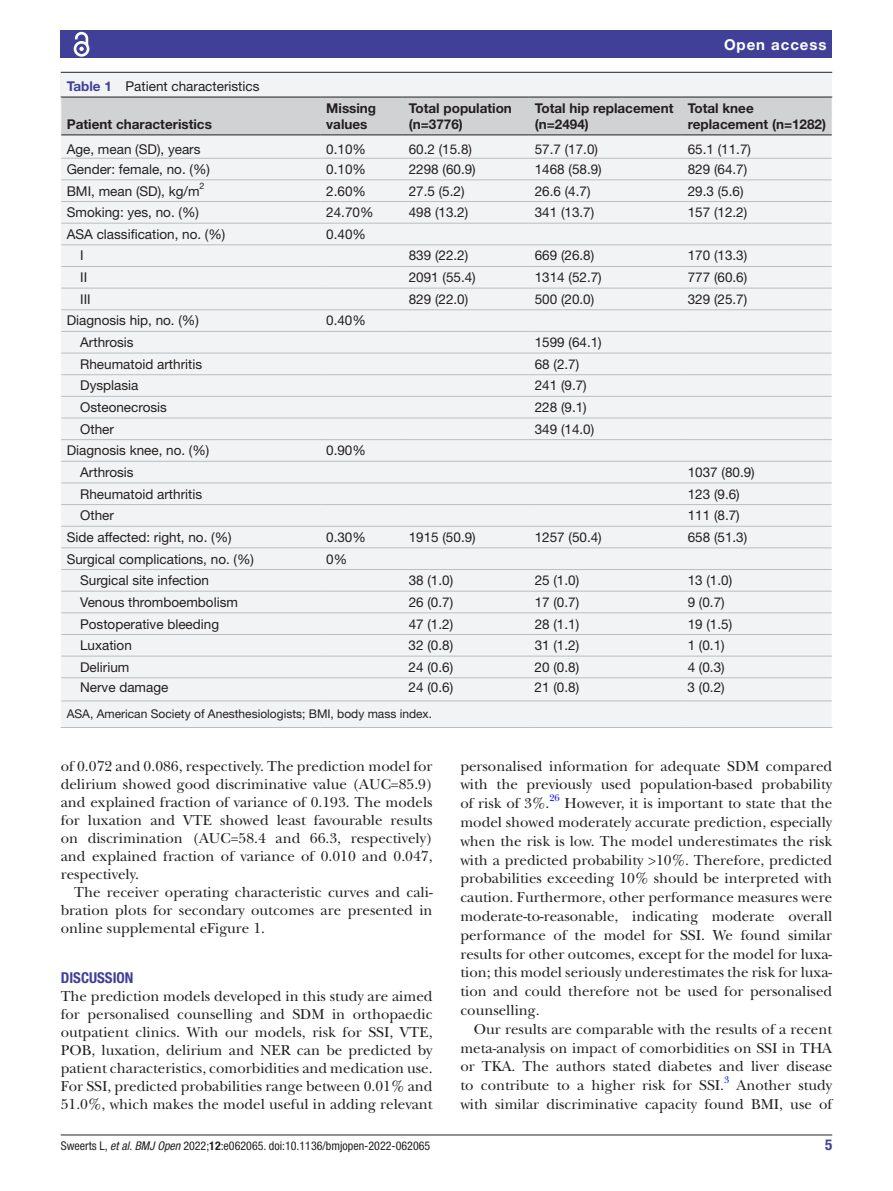
<style>
.page{position:relative;width:893px;height:1191px;background:#fff}
.page>*{position:absolute;margin:0;border:0;box-sizing:border-box;transform-origin:0 0}
.t1{font:15px/18.8px "New Baskerville";color:#231f20;text-align:justify}
.t2{font:700 condensed 15px "Helvetica Neue LT Std";color:#414099}
.t3{font:700 15px "Helvetica Neue LT Std";letter-spacing:.065em;color:#fff}
.t4{font:13.5px "Helvetica Neue LT Std";color:#231f20}
.t5{font:700 13.5px/16.2px "Helvetica Neue LT Std";color:#231f20}
.t6{font:condensed 12px "Helvetica Neue LT Std";color:#231f20}
.t7{font:12px "Helvetica Neue LT Std";color:#231f20}
.t8{font:9.9px "New Baskerville";color:#00f}
.t9{font:9px "Helvetica Neue LT Std";color:#231f20}
.s1{font-weight:700;color:#414099}
.s2{font-style:italic}
.s3{font-weight:700}
</style>
<div class="page">
<hr style="left:61px;top:1134px;width:771px;height:1px;background:#231f20">
<div style="left:61px;top:31px;width:771px;height:27px;background:#414099"></div>
<svg style="left:73px;top:31px;width:17px;height:26px"></svg>
<div style="left:61px;top:73px;width:771px;height:654px;background:#f2f3f4"></div>
<hr style="left:61px;top:72px;width:771px;height:1px;background:#231f20">
<hr style="left:61px;top:727px;width:259px;height:1px;background:#bcbdc0">
<hr style="left:320px;top:727px;width:83px;height:1px;background:#bcbdc0">
<hr style="left:403px;top:727px;width:126px;height:1px;background:#bcbdc0">
<hr style="left:529px;top:727px;width:153px;height:1px;background:#bcbdc0">
<hr style="left:682px;top:727px;width:150px;height:1px;background:#bcbdc0">
<svg style="left:60px;top:97px;width:773px;height:605px"></svg>
<p class="t4" style="left:67px;top:78px;width:194px"><span class="s1">Table 1</span> Patient characteristics</p>
<p class="t5" style="left:67px;top:116px;width:147px">Patient characteristics</p>
<p class="t3" style="left:724px;top:35px;width:104px">Open access</p>
<p class="t5" style="left:326px;top:99px;width:51px">Missing values</p>
<p class="t5" style="left:409px;top:99px;width:105px">Total population (n=3776)</p>
<p class="t5" style="left:535px;top:99px;width:140px">Total hip replacement (n=2494)</p>
<p class="t5" style="left:688px;top:99px;width:140px">Total knee replacement (n=1282)</p>
<p class="t4" style="left:67px;top:141px;width:135px">Age, mean (SD), years</p>
<p class="t4" style="left:326px;top:141px;width:41px">0.10%</p>
<p class="t4" style="left:409px;top:141px;width:65px">60.2 (15.8)</p>
<p class="t4" style="left:535px;top:141px;width:65px">57.7 (17.0)</p>
<p class="t4" style="left:688px;top:141px;width:65px">65.1 (11.7)</p>
<p class="t4" style="left:67px;top:161px;width:145px">Gender: female, no. (%)</p>
<p class="t4" style="left:326px;top:161px;width:41px">0.10%</p>
<p class="t4" style="left:409px;top:161px;width:69px">2298 (60.9)</p>
<p class="t4" style="left:535px;top:161px;width:69px">1468 (58.9)</p>
<p class="t4" style="left:688px;top:161px;width:61px">829 (64.7)</p>
<p class="t4" style="left:67px;top:183px;width:134px">BMI, mean (SD), kg/m</p>
<p class="t9" style="left:200px;top:181px;width:6px">2</p>
<p class="t4" style="left:326px;top:183px;width:41px">2.60%</p>
<p class="t4" style="left:409px;top:183px;width:57px">27.5 (5.2)</p>
<p class="t4" style="left:535px;top:183px;width:57px">26.6 (4.7)</p>
<p class="t4" style="left:688px;top:183px;width:57px">29.3 (5.6)</p>
<p class="t4" style="left:67px;top:204px;width:134px">Smoking: yes, no. (%)</p>
<p class="t4" style="left:326px;top:204px;width:49px">24.70%</p>
<p class="t4" style="left:409px;top:204px;width:61px">498 (13.2)</p>
<p class="t4" style="left:535px;top:204px;width:61px">341 (13.7)</p>
<p class="t4" style="left:688px;top:204px;width:61px">157 (12.2)</p>
<p class="t4" style="left:67px;top:226px;width:160px">ASA classification, no. (%)</p>
<p class="t4" style="left:326px;top:226px;width:41px">0.40%</p>
<p class="t4" style="left:80px;top:248px;width:5px">I</p>
<p class="t4" style="left:409px;top:248px;width:61px">839 (22.2)</p>
<p class="t4" style="left:535px;top:248px;width:61px">669 (26.8)</p>
<p class="t4" style="left:688px;top:248px;width:61px">170 (13.3)</p>
<p class="t4" style="left:80px;top:269px;width:8px">II</p>
<p class="t4" style="left:409px;top:269px;width:69px">2091 (55.4)</p>
<p class="t4" style="left:535px;top:269px;width:69px">1314 (52.7)</p>
<p class="t4" style="left:688px;top:269px;width:61px">777 (60.6)</p>
<p class="t4" style="left:80px;top:291px;width:12px">III</p>
<p class="t4" style="left:409px;top:291px;width:61px">829 (22.0)</p>
<p class="t4" style="left:535px;top:291px;width:61px">500 (20.0)</p>
<p class="t4" style="left:688px;top:291px;width:61px">329 (25.7)</p>
<p class="t4" style="left:67px;top:312px;width:134px">Diagnosis hip, no. (%)</p>
<p class="t4" style="left:326px;top:312px;width:41px">0.40%</p>
<p class="t4" style="left:80px;top:334px;width:55px">Arthrosis</p>
<p class="t4" style="left:535px;top:334px;width:69px">1599 (64.1)</p>
<p class="t4" style="left:80px;top:356px;width:124px">Rheumatoid arthritis</p>
<p class="t4" style="left:535px;top:356px;width:46px">68 (2.7)</p>
<p class="t4" style="left:80px;top:377px;width:60px">Dysplasia</p>
<p class="t4" style="left:535px;top:377px;width:54px">241 (9.7)</p>
<p class="t4" style="left:80px;top:399px;width:88px">Osteonecrosis</p>
<p class="t4" style="left:535px;top:399px;width:54px">228 (9.1)</p>
<p class="t4" style="left:80px;top:421px;width:35px">Other</p>
<p class="t4" style="left:535px;top:421px;width:61px">349 (14.0)</p>
<p class="t4" style="left:67px;top:442px;width:144px">Diagnosis knee, no. (%)</p>
<p class="t4" style="left:326px;top:442px;width:41px">0.90%</p>
<p class="t4" style="left:80px;top:464px;width:55px">Arthrosis</p>
<p class="t4" style="left:688px;top:464px;width:69px">1037 (80.9)</p>
<p class="t4" style="left:80px;top:486px;width:124px">Rheumatoid arthritis</p>
<p class="t4" style="left:688px;top:486px;width:54px">123 (9.6)</p>
<p class="t4" style="left:80px;top:507px;width:35px">Other</p>
<p class="t4" style="left:688px;top:507px;width:54px">111 (8.7)</p>
<p class="t4" style="left:67px;top:529px;width:167px">Side affected: right, no. (%)</p>
<p class="t4" style="left:326px;top:529px;width:41px">0.30%</p>
<p class="t4" style="left:409px;top:529px;width:69px">1915 (50.9)</p>
<p class="t4" style="left:535px;top:529px;width:69px">1257 (50.4)</p>
<p class="t4" style="left:688px;top:529px;width:61px">658 (51.3)</p>
<p class="t4" style="left:67px;top:550px;width:189px">Surgical complications, no. (%)</p>
<p class="t4" style="left:326px;top:550px;width:23px">0%</p>
<p class="t4" style="left:80px;top:572px;width:130px">Surgical site infection</p>
<p class="t4" style="left:409px;top:572px;width:46px">38 (1.0)</p>
<p class="t4" style="left:535px;top:572px;width:46px">25 (1.0)</p>
<p class="t4" style="left:688px;top:572px;width:46px">13 (1.0)</p>
<p class="t4" style="left:80px;top:594px;width:159px">Venous thromboembolism</p>
<p class="t4" style="left:409px;top:594px;width:46px">26 (0.7)</p>
<p class="t4" style="left:535px;top:594px;width:46px">17 (0.7)</p>
<p class="t4" style="left:688px;top:594px;width:39px">9 (0.7)</p>
<p class="t4" style="left:80px;top:615px;width:141px">Postoperative bleeding</p>
<p class="t4" style="left:409px;top:615px;width:46px">47 (1.2)</p>
<p class="t4" style="left:535px;top:615px;width:46px">28 (1.1)</p>
<p class="t4" style="left:688px;top:615px;width:46px">19 (1.5)</p>
<p class="t4" style="left:80px;top:637px;width:53px">Luxation</p>
<p class="t4" style="left:409px;top:637px;width:46px">32 (0.8)</p>
<p class="t4" style="left:535px;top:637px;width:46px">31 (1.2)</p>
<p class="t4" style="left:688px;top:637px;width:39px">1 (0.1)</p>
<p class="t4" style="left:80px;top:659px;width:51px">Delirium</p>
<p class="t4" style="left:409px;top:659px;width:46px">24 (0.6)</p>
<p class="t4" style="left:535px;top:659px;width:46px">20 (0.8)</p>
<p class="t4" style="left:688px;top:659px;width:39px">4 (0.3)</p>
<p class="t4" style="left:80px;top:679px;width:90px">Nerve damage</p>
<p class="t4" style="left:409px;top:679px;width:46px">24 (0.6)</p>
<p class="t4" style="left:535px;top:679px;width:46px">21 (0.8)</p>
<p class="t4" style="left:688px;top:679px;width:39px">3 (0.2)</p>
<p class="t7" style="left:67px;top:707px;width:367px">ASA, American Society of Anesthesiologists; BMI, body mass index.</p>
<p class="t1" style="left:61px;top:757px;width:373px;line-height:18px">of 0.072 and 0.086, respectively. The prediction model for delirium showed good discriminative value (AUC=85.9) and explained fraction of variance of 0.193. The models for luxation and VTE showed least favourable results on discrimination (AUC=58.4 and 66.3, respectively) and explained fraction of variance of 0.010 and 0.047, respectively.</p>
<p class="t1" style="left:61px;top:883px;width:373px;line-height:18px;text-indent:14px">The receiver operating characteristic curves and cali&shy;bration plots for secondary outcomes are presented in online supplemental eFigure 1.</p>
<p class="t2" style="left:61px;top:968px;width:74px">DISCUSSION</p>
<p class="t1" style="left:61px;top:987px;width:373px;line-height:18px">The prediction models developed in this study are aimed for personalised counselling and SDM in orthopaedic outpatient clinics. With our models, risk for SSI, VTE, POB, luxation, delirium and NER can be predicted by patient characteristics, comorbidities and medication use.<br>For SSI, predicted probabilities range between 0.01% and 51.0%, which makes the model useful in adding relevant</p>
<p class="t1" style="left:460px;top:756px;width:373px">personalised information for adequate SDM compared with the previously used population-based probability of risk of 3%.</p>
<p class="t8" style="left:549px;top:792px;width:12px">26</p>
<p class="t1" style="left:460px;top:794px;width:373px;text-indent:104px">However, it is important to state that the model showed moderately accurate prediction, especially when the risk is low. The model underestimates the risk with a predicted probability &gt;10%. Therefore, predicted probabilities exceeding 10% should be interpreted with caution. Furthermore, other performance measures were moderate-to-reasonable, indicating moderate overall performance of the model for SSI. We found similar results for other outcomes, except for the model for luxa&shy;tion; this model seriously underestimates the risk for luxa&shy;tion and could therefore not be used for personalised counselling.</p>
<p class="t1" style="left:460px;top:1019px;width:373px;text-indent:14px">Our results are comparable with the results of a recent meta-analysis on impact of comorbidities on SSI in THA or TKA. The authors stated diabetes and liver disease to contribute to a higher risk for SSI.</p>
<p class="t8" style="left:724px;top:1074px;width:7px">3</p>
<p class="t1" style="left:460px;top:1076px;width:373px;text-align:right">Another study<br>with similar discriminative capacity found BMI, use of</p>
<p class="t6" style="left:61px;top:1138px;width:371px">Sweerts L, <span class="s2">et al</span>. <span class="s2">BMJ Open</span> 2022;<span class="s3">12</span>:e062065. doi:10.1136/bmjopen-2022-062065</p>
<p class="t2" style="left:825px;top:1135px;width:9px">5</p>
</div>
